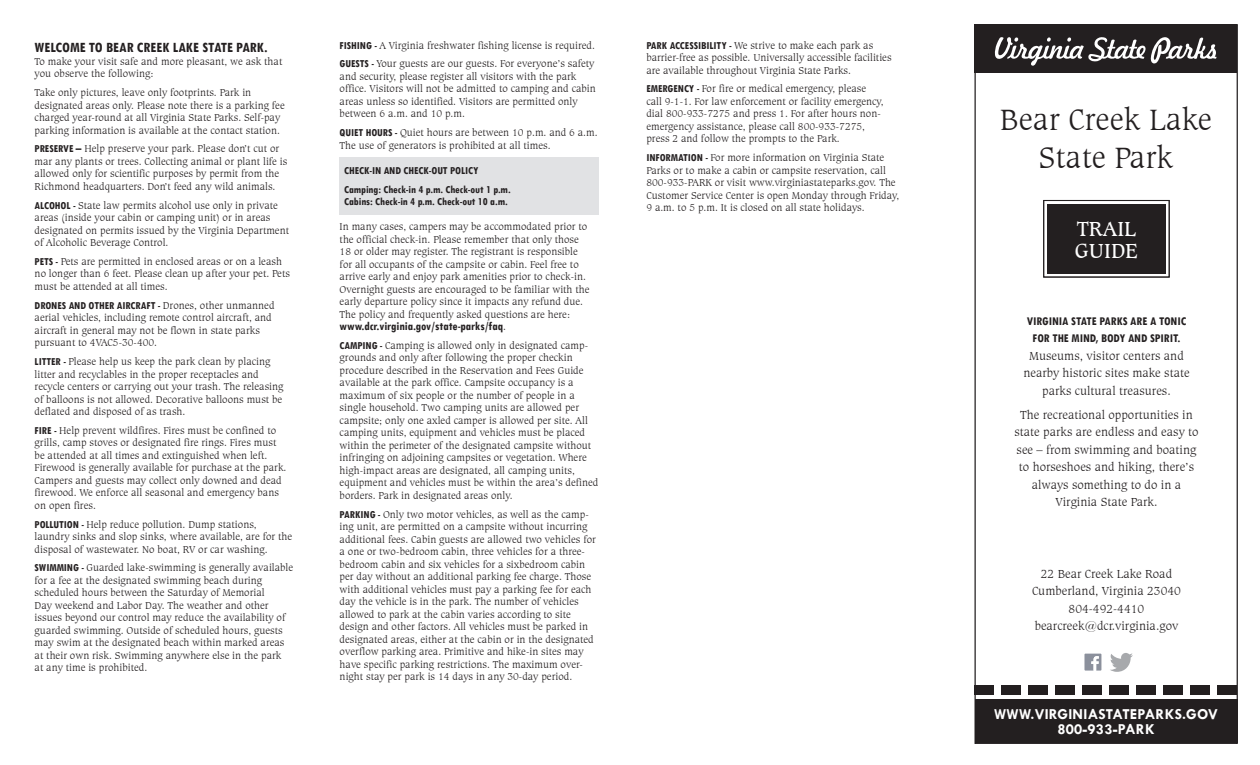
<style>
.page{position:relative;width:1260px;height:765px;background:#fff}
.page>*{position:absolute;margin:0;border:0;box-sizing:border-box;transform-origin:0 0}
.t1{font:300 31.5px/37.5px "Caxton BT";color:#231f20;text-align:center}
.t2{font:21.88px/22.5px "Caxton BT";color:#fff}
.t3{font:700 15.38px/15px "Tw Cen";letter-spacing:.015em;color:#fff;text-align:center}
.t4{font:700 condensed 15px "Tw Cen";color:#231f20}
.t5{font:300 12.5px/17.5px "Caxton BT";color:#231f20;text-align:center}
.t6{font:700 condensed 12.5px/17.5px "Tw Cen";color:#231f20;text-align:center}
.t7{font:700 condensed 11.25px/18.8px "Tw Cen";color:#231f20}
.t8{font:300 10.62px/12.5px "Caxton BT";color:#231f20}
.s1{font-family:"Tw Cen";font-weight:700;font-stretch:condensed;font-size:11.25px}
.s2{font-family:"Caxton BT";font-weight:300;font-stretch:normal;font-size:10.62px}
</style>
<div class="page">
<div style="left:340px;top:157px;width:259px;height:58px;background:#e1e2e4"></div>
<div style="left:975px;top:25px;width:262px;height:48px;background:#231f20"></div>
<div style="left:975px;top:686px;width:19px;height:9px;background:#231f20"></div>
<div style="left:1002px;top:686px;width:19px;height:9px;background:#231f20"></div>
<div style="left:1029px;top:686px;width:19px;height:9px;background:#231f20"></div>
<div style="left:1056px;top:686px;width:19px;height:9px;background:#231f20"></div>
<div style="left:1083px;top:686px;width:19px;height:9px;background:#231f20"></div>
<div style="left:1110px;top:686px;width:19px;height:9px;background:#231f20"></div>
<div style="left:1137px;top:686px;width:19px;height:9px;background:#231f20"></div>
<div style="left:1164px;top:686px;width:19px;height:9px;background:#231f20"></div>
<div style="left:1191px;top:686px;width:19px;height:9px;background:#231f20"></div>
<div style="left:1218px;top:686px;width:19px;height:9px;background:#231f20"></div>
<div style="left:975px;top:699px;width:263px;height:44px;background:#231f20"></div>
<div style="left:1047px;top:204px;width:119px;height:70px;background:#231f20"></div>
<div style="left:1043px;top:200px;width:126px;height:77px;border:1px solid #231f20"></div>
<svg style="left:995px;top:37px;width:222px;height:29px"></svg>
<svg style="left:1085px;top:654px;width:16px;height:17px"></svg>
<svg style="left:1110px;top:653px;width:23px;height:19px"></svg>
<h3 class="t4" style="left:35px;top:39px;width:234px">WELCOME TO BEAR CREEK LAKE STATE PARK.</h3>
<p class="t8" style="left:35px;top:55px;width:249px">To make your visit safe and more pleasant, we ask that you observe the following:</p>
<p class="t8" style="left:35px;top:86px;width:252px">Take only pictures, leave only footprints. Park in designated areas only. Please note there is a parking fee charged year-round at all Virginia State Parks. Self-pay parking information is available at the contact station.</p>
<p class="t8" style="left:35px;top:142px;width:254px"><span class="s1">PRESERVE –</span> Help preserve your park. Please don’t cut or mar any plants or trees. Collecting animal or plant life is allowed only for scientific purposes by permit from the Richmond headquarters. Don’t feed any wild animals.</p>
<p class="t8" style="left:35px;top:199px;width:256px"><span class="s1">ALCOHOL -</span> State law permits alcohol use only in private areas (inside your cabin or camping unit) or in areas designated on permits issued by the Virginia Department of Alcoholic Beverage Control.</p>
<p class="t8" style="left:35px;top:255px;width:257px"><span class="s1">PETS -</span> Pets are permitted in enclosed areas or on a leash no longer than 6 feet. Please clean up after your pet. Pets must be attended at all times.</p>
<p class="t7" style="left:35px;top:296px;width:241px">DRONES AND OTHER AIRCRAFT - <span class="s2">Drones, other unmanned</span></p>
<p class="t8" style="left:35px;top:311px;width:239px">aerial vehicles, including remote control aircraft, and aircraft in general may not be flown in state parks pursuant to 4VAC5-30-400.</p>
<p class="t8" style="left:35px;top:355px;width:250px"><span class="s1">LITTER -</span> Please help us keep the park clean by placing litter and recyclables in the proper receptacles and recycle centers or carrying out your trash. The releasing of balloons is not allowed. Decorative balloons must be deflated and disposed of as trash.</p>
<p class="t8" style="left:35px;top:424px;width:253px"><span class="s1">FIRE -</span> Help prevent wildfires. Fires must be confined to grills, camp stoves or designated fire rings. Fires must be attended at all times and extinguished when left.<br>Firewood is generally available for purchase at the park.<br>Campers and guests may collect only downed and dead firewood. We enforce all seasonal and emergency bans on open fires.</p>
<p class="t8" style="left:35px;top:518px;width:259px"><span class="s1">POLLUTION -</span> Help reduce pollution. Dump stations, laundry sinks and slop sinks, where available, are for the disposal of wastewater. No boat, RV or car washing.</p>
<p class="t8" style="left:35px;top:561px;width:260px"><span class="s1">SWIMMING -</span> Guarded lake-swimming is generally available for a fee at the designated swimming beach during scheduled hours between the Saturday of Memorial<br>Day weekend and Labor Day. The weather and other issues beyond our control may reduce the availability of guarded swimming. Outside of scheduled hours, guests may swim at the designated beach within marked areas at their own risk. Swimming anywhere else in the park<br>at any time is prohibited.</p>
<p class="t8" style="left:340px;top:35px;width:257px;line-height:18.8px"><span class="s1">FISHING -</span> A Virginia freshwater fishing license is required.<br><span class="s1">GUESTS -</span> Your guests are our guests. For everyone’s safety</p>
<p class="t8" style="left:340px;top:70px;width:258px">and security, please register all visitors with the park office. Visitors will not be admitted to camping and cabin areas unless so identified. Visitors are permitted only between 6 a.m. and 10 p.m.</p>
<p class="t8" style="left:340px;top:126px;width:260px"><span class="s1">QUIET HOURS -</span> Quiet hours are between 10 p.m. and 6 a.m.<br>The use of generators is prohibited at all times.</p>
<p class="t7" style="left:344px;top:161px;width:168px">CHECK-IN AND CHECK-OUT POLICY<br>Camping: Check-in 4 p.m. Check-out 1 p.m.</p>
<p class="t7" style="left:344px;top:192px;width:165px">Cabins: Check-in 4 p.m. Check-out 10 a.m.</p>
<p class="t8" style="left:340px;top:220px;width:251px">In many cases, campers may be accommodated prior to the official check-in. Please remember that only those 18 or older may register. The registrant is responsible for all occupants of the campsite or cabin. Feel free to arrive early and enjoy park amenities prior to check-in.<br>Overnight guests are encouraged to be familiar with the early departure policy since it impacts any refund due.<br>The policy and frequently asked questions are here:</p>
<p class="t6" style="left:340px;top:317px;width:168px">www.dcr.virginia.gov/state-parks/faq<span class="s2">.</span></p>
<p class="t8" style="left:340px;top:339px;width:260px"><span class="s1">CAMPING -</span> Camping is allowed only in designated camp&shy;grounds and only after following the proper checkin procedure described in the Reservation and Fees Guide available at the park office. Campsite occupancy is a maximum of six people or the number of people in a single household. Two camping units are allowed per campsite; only one axled camper is allowed per site. All camping units, equipment and vehicles must be placed within the perimeter of the designated campsite without infringing on adjoining campsites or vegetation. Where high-impact areas are designated, all camping units, equipment and vehicles must be within the area’s defined borders. Park in designated areas only.</p>
<p class="t8" style="left:340px;top:508px;width:258px"><span class="s1">PARKING -</span> Only two motor vehicles, as well as the camp&shy;ing unit, are permitted on a campsite without incurring additional fees. Cabin guests are allowed two vehicles for a one or two-bedroom cabin, three vehicles for a three&shy;bedroom cabin and six vehicles for a sixbedroom cabin per day without an additional parking fee charge. Those with additional vehicles must pay a parking fee for each day the vehicle is in the park. The number of vehicles allowed to park at the cabin varies according to site design and other factors. All vehicles must be parked in designated areas, either at the cabin or in the designated overflow parking area. Primitive and hike-in sites may have specific parking restrictions. The maximum over&shy;night stay per park is 14 days in any 30-day period.</p>
<p class="t8" style="left:646px;top:39px;width:247px"><span class="s1">PARK ACCESSIBILITY -</span> We strive to make each park as barrier-free as possible. Universally accessible facilities are available throughout Virginia State Parks.</p>
<p class="t8" style="left:646px;top:82px;width:239px"><span class="s1">EMERGENCY -</span> For fire or medical emergency, please call 9-1-1. For law enforcement or facility emergency, dial 800-933-7275 and press 1. For after hours non&shy;emergency assistance, please call 800-933-7275, press 2 and follow the prompts to the Park.</p>
<p class="t8" style="left:646px;top:151px;width:255px"><span class="s1">INFORMATION -</span> For more information on Virginia State Parks or to make a cabin or campsite reservation, call 800-933-PARK or visit www.virginiastateparks.gov. The Customer Service Center is open Monday through Friday, 9 a.m. to 5 p.m. It is closed on all state holidays.</p>
<h1 class="t1" style="left:1000px;top:101px;width:213px">Bear Creek Lake<br>State Park</h1>
<h2 class="t2" style="left:1075px;top:217px;width:65px">TRAIL<br>GUIDE</h2>
<p class="t6" style="left:1027px;top:312px;width:161px">VIRGINIA STATE PARKS ARE A TONIC<br>FOR THE MIND, BODY AND SPIRIT.</p>
<p class="t5" style="left:1023px;top:347px;width:168px">Museums, visitor centers and nearby historic sites make state parks cultural treasures.</p>
<p class="t5" style="left:1014px;top:406px;width:186px">The recreational opportunities in state parks are endless and easy to see – from swimming and boating to horseshoes and hiking, there’s always something to do in a<br>Virginia State Park.</p>
<p class="t5" style="left:1032px;top:564px;width:150px">22 Bear Creek Lake Road<br>Cumberland, Virginia 23040<br>804-492-4410 bearcreek@dcr.virginia.gov</p>
<h3 class="t3" style="left:994px;top:706px;width:225px">WWW.VIRGINIASTATEPARKS.GOV<br>800-933-PARK</h3>
</div>
